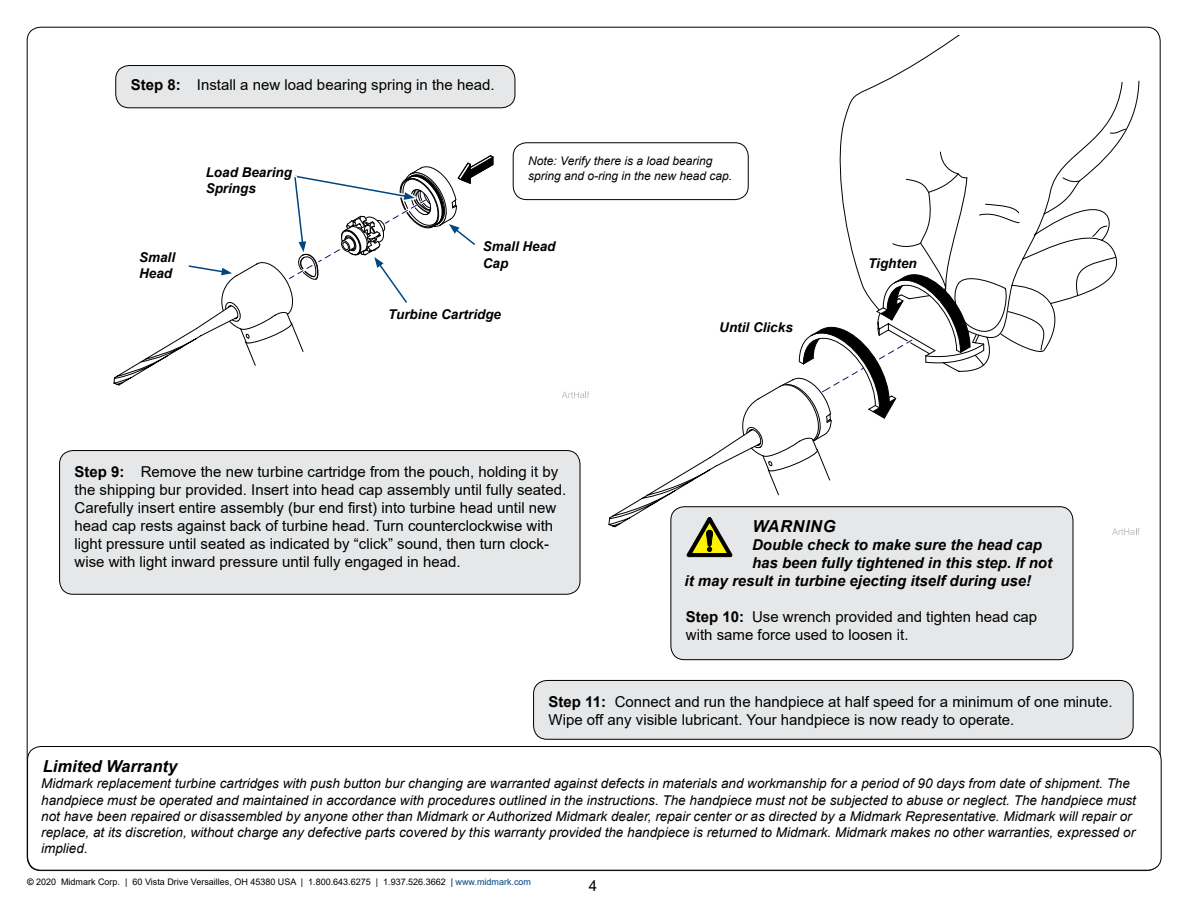
<style>
.page{position:relative;width:1188px;height:918px;background:#fff}
.page>*{position:absolute;margin:0;border:0;box-sizing:border-box;transform-origin:0 0}
.t1{font:italic 700 16.5px "Arial";color:#000}
.t2{font:15px/18px "Arial";color:#000}
.t3{font:italic 700 15px "Arial";color:#000}
.t4{font:italic 13.5px/16.2px "Arial";color:#000}
.t5{font:italic 700 13.5px/16.2px "Arial";color:#000}
.t6{font:italic 12px/14.4px "Arial";color:#000}
.t7{font:9px "Arial";color:#000}
.s1{font-weight:700}
.s2{color:#00467f}
</style>
<div class="page">
<svg style="left:562px;top:392px;width:27px;height:6px"></svg>
<div style="left:534px;top:680px;width:599px;height:59px;background:#e6e7e8;border-radius:14px"></div>
<div style="left:533px;top:680px;width:600px;height:59px;border:1px solid #000;border-radius:14px"></div>
<div style="left:671px;top:507px;width:402px;height:153px;background:#e6e7e8;border-radius:14px"></div>
<svg style="left:688px;top:557px;width:43px;height:1px"></svg>
<svg style="left:608px;top:80px;width:532px;height:477px"></svg>
<div style="left:27px;top:746px;width:1134px;height:124px;border:1px solid #000;border-radius:14px"></div>
<svg style="left:113px;top:155px;width:381px;height:231px"></svg>
<div style="left:60px;top:451px;width:520px;height:143px;background:#e6e7e8;border-radius:14px"></div>
<div style="left:59px;top:450px;width:521px;height:144px;border:1px solid #000;border-radius:14px"></div>
<div style="left:116px;top:66px;width:399px;height:42px;background:#e6e7e8;border-radius:14px"></div>
<div style="left:116px;top:65px;width:399px;height:43px;border:1px solid #000;border-radius:14px"></div>
<div style="left:513px;top:143px;width:235px;height:57px;background:#fff;border-radius:14px"></div>
<div style="left:513px;top:143px;width:235px;height:57px;border:1px solid #000;border-radius:14px"></div>
<p class="t2" style="left:131px;top:76px;width:365px"><span class="s1">Step 8:</span> Install a new load bearing spring in the head.</p>
<p class="t5" style="left:206px;top:164px;width:88px">Load Bearing<br>Springs</p>
<p class="t6" style="left:528px;top:154px;width:206px">Note: Verify there is a load bearing spring and o-ring in the new head cap.</p>
<p class="t5" style="left:139px;top:250px;width:38px">Small<br>Head</p>
<p class="t5" style="left:483px;top:239px;width:74px">Small Head<br>Cap</p>
<p class="t5" style="left:388px;top:306px;width:115px">Turbine Cartridge</p>
<p class="t5" style="left:719px;top:319px;width:75px">Until Clicks</p>
<p class="t5" style="left:868px;top:256px;width:50px">Tighten</p>
<p class="t2" style="left:75px;top:462px;width:493px"><span class="s1">Step 9:</span> Remove the new turbine cartridge from the pouch, holding it by the shipping bur provided. Insert into head cap assembly until fully seated.<br>Carefully insert entire assembly (bur end first) into turbine head until new head cap rests against back of turbine head. Turn counterclockwise with light pressure until seated as indicated by “click” sound, then turn clock&shy;wise with light inward pressure until fully engaged in head.</p>
<p class="t1" style="left:752px;top:516px;width:85px">wa rning</p>
<p class="t3" style="left:752px;top:535px;width:292px">Double check to make sure the head cap</p>
<p class="t3" style="left:752px;top:553px;width:302px">has been fully tightened in this step. If not</p>
<p class="t3" style="left:685px;top:571px;width:348px">it may result in turbine ejecting itself during use!</p>
<p class="t2" style="left:686px;top:608px;width:353px"><span class="s1">Step 10:</span> Use wrench provided and tighten head cap with same force used to loosen it.</p>
<p class="t2" style="left:549px;top:692px;width:565px"><span class="s1">Step 11:</span> Connect and run the handpiece at half speed for a minimum of one minute.<br>Wipe off any visible lubricant. Your handpiece is now ready to operate.</p>
<p class="t1" style="left:43px;top:755px;width:136px">Limited Warranty</p>
<p class="t4" style="left:41px;top:776px;width:1096px">Midmark replacement turbine cartridges with push button bur changing are warranted against defects in materials and workmanship for a period of 90 days from date of shipment. The handpiece must be operated and maintained in accordance with procedures outlined in the instructions. The handpiece must not be subjected to abuse or neglect. The handpiece must not have been repaired or disassembled by anyone other than Midmark or Authorized Midmark dealer, repair center or as directed by a Midmark Representative. Midmark will repair or replace, at its discretion, without charge any defective parts covered by this warranty provided the handpiece is returned to Midmark. Midmark makes no other warranties, expressed or implied.</p>
<p class="t7" style="left:27px;top:876px;width:506px"><span class="s1">©</span> 2020 Midmark Corp. | 60 Vista Drive Versailles, OH 45380 USA | 1.800.643.6275 | 1.937.526.3662 | <span class="s2">www.midmark.com</span></p>
<p class="t2" style="left:589px;top:876px;width:10px">4</p>
</div>
